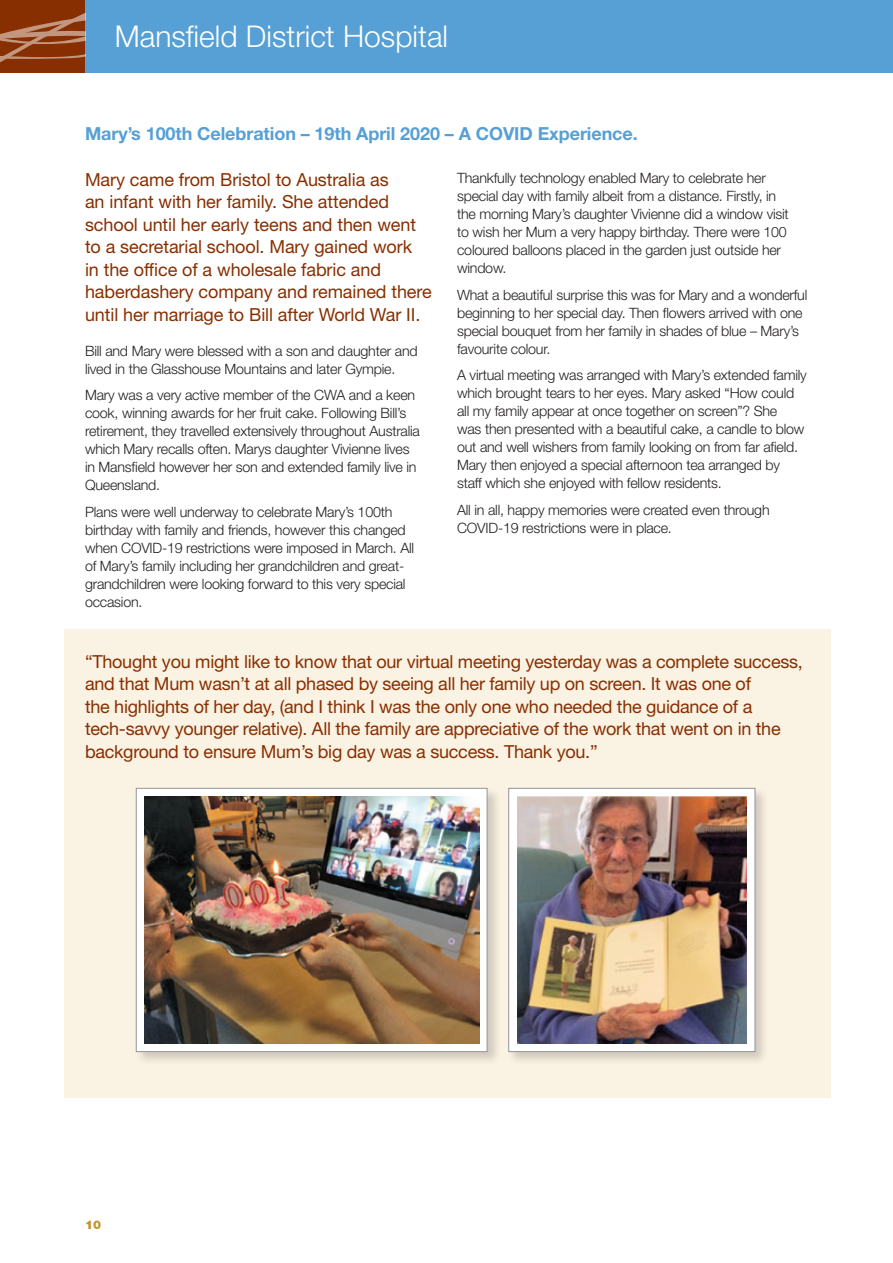
<style>
.page{position:relative;width:893px;height:1263px;background:#fff}
.page>*{position:absolute;margin:0;border:0;box-sizing:border-box;transform-origin:0 0}
.t1{font:300 30px "Helvetica Neue LT Std";color:#fff}
.t2{font:18px/22.5px "Helvetica Neue LT Std";letter-spacing:-.015em;color:#882f01}
.t3{font:700 18px "Helvetica Neue LT Std";letter-spacing:-.005em;color:#56a0d5}
.t4{font:300 14.25px/18px "Helvetica Neue LT Std";letter-spacing:-.015em;color:#231f20}
.t5{font:900 12px "Helvetica Neue LT Std";color:#c6932b}
</style>
<div class="page">
<div style="left:0;top:0;width:893px;height:72px;background:#56a0d5"></div>
<svg style="left:0;top:0;width:85px;height:72px;background:#94451b"></svg>
<div style="left:64px;top:629px;width:767px;height:469px;background:#faf2e2"></div>
<div style="left:134px;top:786px;width:368px;height:280px;background:#231f20;opacity:.2"></div>
<div style="left:136px;top:788px;width:351px;height:264px;background:#fff;border:1px solid #939598"></div>
<div style="left:507px;top:786px;width:263px;height:280px;background:#231f20;opacity:.2"></div>
<div style="left:508px;top:788px;width:247px;height:264px;background:#fff;border:1px solid #939598"></div>
<img style="left:145px;top:797px;width:334px;height:246px">
<img style="left:517px;top:797px;width:230px;height:246px">
<h1 class="t1" style="left:115px;top:18px;width:335px">Mansfield District Hospital</h1>
<p class="t3" style="left:85px;top:123px;width:554px">Mary’s 100th Celebration – 19th April 2020 – A COVID Experience.</p>
<p class="t2" style="left:85px;top:168px;width:348px">Mary came from Bristol to Australia as<br>an infant with her family. She attended school until her early teens and then went to a secretarial school. Mary gained work<br>in the office of a wholesale fabric and haberdashery company and remained there until her marriage to Bill after World War II.</p>
<p class="t4" style="left:85px;top:341px;width:334px">Bill and Mary were blessed with a son and daughter and lived in the Glasshouse Mountains and later Gympie.</p>
<p class="t4" style="left:85px;top:386px;width:336px">Mary was a very active member of the CWA and a keen cook, winning awards for her fruit cake. Following Bill’s retirement, they travelled extensively throughout Australia which Mary recalls often. Marys daughter Vivienne lives in Mansfield however her son and extended family live in Queensland.</p>
<p class="t4" style="left:85px;top:502px;width:331px">Plans were well underway to celebrate Mary’s 100th birthday with family and friends, however this changed when COVID-19 restrictions were imposed in March. All of Mary’s family including her grandchildren and great&shy;grandchildren were looking forward to this very special occasion.</p>
<p class="t4" style="left:457px;top:169px;width:333px">Thankfully technology enabled Mary to celebrate her special day with family albeit from a distance. Firstly, in the morning Mary’s daughter Vivienne did a window visit to wish her Mum a very happy birthday. There were 100 coloured balloons placed in the garden just outside her window.</p>
<p class="t4" style="left:457px;top:285px;width:352px">What a beautiful surprise this was for Mary and a wonderful beginning to her special day. Then flowers arrived with one special bouquet from her family in shades of blue – Mary’s favourite colour.</p>
<p class="t4" style="left:457px;top:366px;width:351px">A virtual meeting was arranged with Mary’s extended family which brought tears to her eyes. Mary asked “How could all my family appear at once together on screen”? She<br>was then presented with a beautiful cake, a candle to blow out and well wishers from family looking on from far afield.<br>Mary then enjoyed a special afternoon tea arranged by staff which she enjoyed with fellow residents.</p>
<p class="t4" style="left:457px;top:500px;width:314px">All in all, happy memories were created even through<br>COVID-19 restrictions were in place.</p>
<p class="t2" style="left:85px;top:650px;width:719px">“Thought you might like to know that our virtual meeting yesterday was a complete success, and that Mum wasn’t at all phased by seeing all her family up on screen. It was one of<br>the highlights of her day, (and I think I was the only one who needed the guidance of a tech-savvy younger relative). All the family are appreciative of the work that went on in the background to ensure Mum’s big day was a success. Thank you.”</p>
<p class="t5" style="left:85px;top:1217px;width:18px">10</p>
</div>
